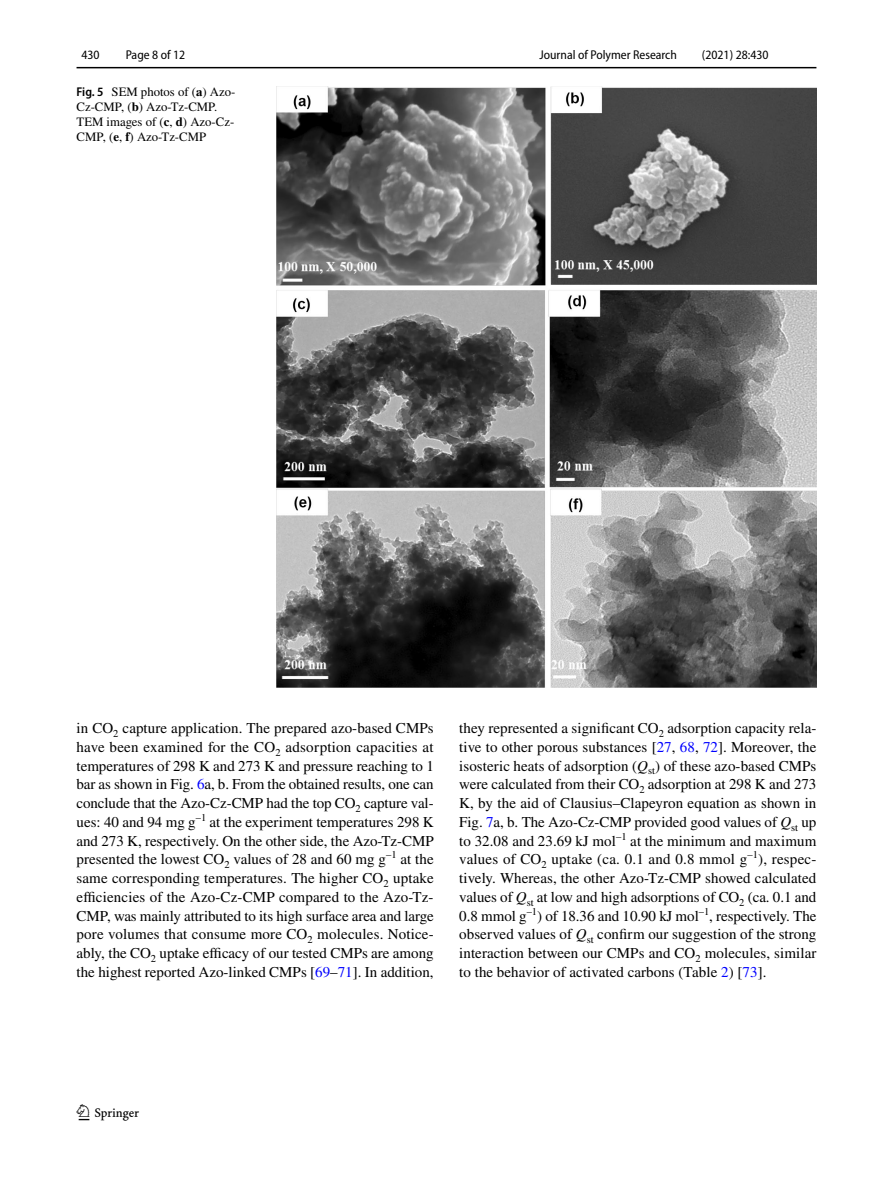
<style>
.page{position:relative;width:893px;height:1187px;background:#fff}
.page>*{position:absolute;margin:0;border:0;box-sizing:border-box;transform-origin:0 0}
.t1{font:22.5px "Springnew Regular 2";color:#000}
.t2{font:15px/18.8px "STIX";color:#000;text-align:justify}
.t3{font:12.75px/15px "STIX";color:#000}
.t4{font:semi-condensed 12.75px "Myriad Pro";color:#000}
.s1{font-family:"Myriad Pro";font-weight:600;font-stretch:semi-condensed}
.s2{font-weight:700}
.s3{color:#00f}
.s4{font-style:italic}
</style>
<div class="page">
<hr style="left:77px;top:67px;width:739px;height:1px;background:#000">
<img style="left:276px;top:87px;width:540px;height:600px">
<p class="t4" style="left:82px;top:48px;width:20px">430</p>
<p class="t4" style="left:126px;top:48px;width:61px">Page 8 of 12</p>
<p class="t3" style="left:77px;top:85px;width:160px"><span class="s1">Fig. 5</span> SEM photos of (<span class="s2">a</span>) Azo-<br>Cz-CMP, (<span class="s2">b</span>) Azo-Tz-CMP.<br>TEM images of (<span class="s2">c</span>, <span class="s2">d</span>) Azo-Cz-<br>CMP, (<span class="s2">e</span>, <span class="s2">f</span>) Azo-Tz-CMP</p>
<p class="t4" style="left:540px;top:48px;width:139px">Journal of Polymer Research</p>
<p class="t4" style="left:702px;top:48px;width:68px">(2021) 28:430</p>
<p class="t2" style="left:77px;top:719px;width:359px">in CO<sub>2</sub> capture application. The prepared azo-based CMPs have been examined for the CO<sub>2</sub> adsorption capacities at temperatures of 298 K and 273 K and pressure reaching to 1 bar as shown in Fig. <span class="s3">6</span>a, b. From the obtained results, one can conclude that the Azo-Cz-CMP had the top CO<sub>2</sub> capture val&shy;ues: 40 and 94 mg g<sup>–1</sup> at the experiment temperatures 298 K and 273 K, respectively. On the other side, the Azo-Tz-CMP presented the lowest CO<sub>2</sub> values of 28 and 60 mg g<sup>–1</sup> at the same corresponding temperatures. The higher CO<sub>2</sub> uptake efficiencies of the Azo-Cz-CMP compared to the Azo-Tz-CMP, was mainly attributed to its high surface area and large pore volumes that consume more CO<sub>2</sub> molecules. Notice&shy;ably, the CO<sub>2</sub> uptake efficacy of our tested CMPs are among the highest reported Azo-linked CMPs [<span class="s3">69</span>–<span class="s3">71</span>]. In addition,</p>
<p class="t2" style="left:459px;top:719px;width:359px">they represented a significant CO<sub>2</sub> adsorption capacity rela&shy;tive to other porous substances [<span class="s3">27</span>, <span class="s3">68</span>, <span class="s3">72</span>]. Moreover, the isosteric heats of adsorption (<span class="s4">Q</span><sub>st</sub>) of these azo-based CMPs were calculated from their CO<sub>2</sub> adsorption at 298 K and 273<br>K, by the aid of Clausius–Clapeyron equation as shown in Fig. <span class="s3">7</span>a, b. The Azo-Cz-CMP provided good values of <span class="s4">Q</span><sub>st</sub> up to 32.08 and 23.69 kJ mol<sup>–1</sup> at the minimum and maximum values of CO<sub>2</sub> uptake (ca. 0.1 and 0.8 mmol g<sup>–1</sup>), respec&shy;tively. Whereas, the other Azo-Tz-CMP showed calculated values of <span class="s4">Q</span><sub>st</sub> at low and high adsorptions of CO<sub>2</sub> (ca. 0.1 and 0.8 mmol g<sup>–1</sup>) of 18.36 and 10.90 kJ mol<sup>–1</sup>, respectively. The observed values of <span class="s4">Q</span><sub>st</sub> confirm our suggestion of the strong interaction between our CMPs and CO<sub>2</sub> molecules, similar to the behavior of activated carbons (Table <span class="s3">2</span>) [<span class="s3">73</span>].</p>
<h1 class="t1" style="left:79px;top:1104px;width:62px">1 3</h1>
</div>
